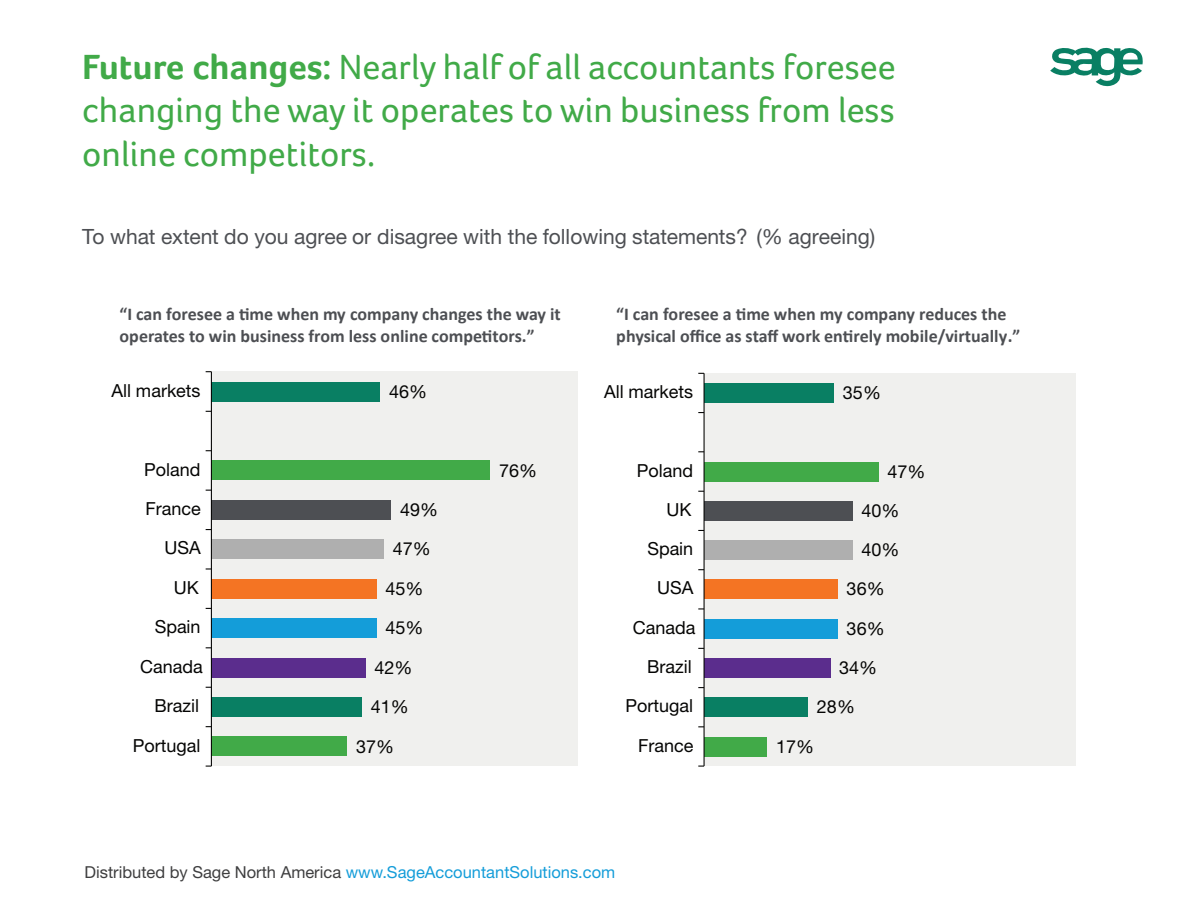
<style>
.page{position:relative;width:1188px;height:918px;background:#fff}
.page>*{position:absolute;margin:0;border:0;box-sizing:border-box;transform-origin:0 0}
.t1{font:36px/43.2px "Foco";color:#41aa48;text-align:justify}
.t2{font:21px "Helvetica Neue LT Std";color:#4d4f53}
.t3{font:700 18px/21.9px "Calibri";color:#4d4f53}
.t4{font:18px/39.5px "Helvetica Neue LT Std";color:#050504;text-align:right}
.t5{font:16.5px "Helvetica Neue";color:#149dd9}
.s1{font-weight:700}
.s2{color:#3e3e3f}
</style>
<div class="page">
<svg style="left:1050px;top:47px;width:93px;height:40px"></svg>
<div style="left:211px;top:372px;width:367px;height:394px;background:#f0f0ee"></div>
<div style="left:211px;top:382px;width:169px;height:19px;background:#097f63"></div>
<div style="left:211px;top:460px;width:279px;height:20px;background:#41aa48"></div>
<div style="left:211px;top:500px;width:180px;height:20px;background:#4d4f53"></div>
<div style="left:211px;top:539px;width:173px;height:20px;background:#afafaf"></div>
<div style="left:211px;top:579px;width:165px;height:20px;background:#f47423"></div>
<div style="left:211px;top:618px;width:165px;height:20px;background:#149dd9"></div>
<div style="left:211px;top:658px;width:154px;height:19px;background:#5b2d8d"></div>
<div style="left:211px;top:697px;width:151px;height:20px;background:#097f63"></div>
<div style="left:211px;top:737px;width:136px;height:19px;background:#41aa48"></div>
<hr style="left:211px;top:372px;width:1px;height:394px;background:#050504">
<div style="left:704px;top:373px;width:371px;height:393px;background:#f0f0ee"></div>
<div style="left:704px;top:383px;width:130px;height:20px;background:#097f63"></div>
<div style="left:704px;top:462px;width:174px;height:19px;background:#41aa48"></div>
<div style="left:704px;top:501px;width:149px;height:20px;background:#4d4f53"></div>
<div style="left:704px;top:540px;width:149px;height:20px;background:#afafaf"></div>
<div style="left:704px;top:580px;width:134px;height:19px;background:#f47423"></div>
<div style="left:704px;top:619px;width:134px;height:19px;background:#149dd9"></div>
<div style="left:704px;top:658px;width:126px;height:20px;background:#5b2d8d"></div>
<div style="left:704px;top:697px;width:104px;height:20px;background:#097f63"></div>
<div style="left:704px;top:737px;width:63px;height:19px;background:#41aa48"></div>
<hr style="left:704px;top:373px;width:1px;height:393px;background:#050504">
<h1 class="t1" style="left:82px;top:45px;width:815px"><span class="s1">Future changes:</span> Nearly half of all accountants foresee changing the way it operates to win business from less online competitors.</h1>
<p class="t2" style="left:82px;top:224px;width:795px">To what extent do you agree or disagree with the following statements? (% agreeing)</p>
<p class="t3" style="left:120px;top:303px;width:443px">“I can foresee a time when my company changes the way it operates to win business from less online competitors.”</p>
<p class="t3" style="left:616px;top:303px;width:406px">“I can foresee a time when my company reduces the physical office as staff work entirely mobile/virtually.”</p>
<p class="t4" style="left:111px;top:370px;width:91px">All markets</p>
<p class="t4" style="left:389px;top:371px;width:40px">46%</p>
<p class="t4" style="left:604px;top:372px;width:91px">All markets</p>
<p class="t4" style="left:843px;top:373px;width:40px">35%</p>
<p class="t4" style="left:133px;top:449px;width:72px">Poland<br>France<br>USA<br>UK<br>Spain<br>Canada<br>Brazil<br>Portugal</p>
<p class="t4" style="left:400px;top:490px;width:40px">49%</p>
<p class="t4" style="left:393px;top:529px;width:40px">47%</p>
<p class="t4" style="left:385px;top:568px;width:40px">45%</p>
<p class="t4" style="left:385px;top:608px;width:40px">45%</p>
<p class="t4" style="left:374px;top:647px;width:40px">42%</p>
<p class="t4" style="left:371px;top:687px;width:40px">41%</p>
<p class="t4" style="left:356px;top:726px;width:40px">37%</p>
<p class="t4" style="left:499px;top:450px;width:40px">76%</p>
<p class="t4" style="left:626px;top:450px;width:72px">Poland<br>UK<br>Spain<br>USA<br>Canada<br>Brazil<br>Portugal<br>France</p>
<p class="t4" style="left:887px;top:451px;width:40px">47%</p>
<p class="t4" style="left:861px;top:491px;width:40px">40%</p>
<p class="t4" style="left:861px;top:530px;width:40px">40%</p>
<p class="t4" style="left:847px;top:569px;width:40px">36%</p>
<p class="t4" style="left:847px;top:608px;width:40px">36%</p>
<p class="t4" style="left:839px;top:648px;width:40px">34%</p>
<p class="t4" style="left:817px;top:687px;width:40px">28%</p>
<p class="t4" style="left:776px;top:726px;width:40px">17%</p>
<p class="t5" style="left:85px;top:863px;width:532px"><span class="s2">Distributed by Sage North America</span> www.SageAccountantSolutions.com</p>
</div>
